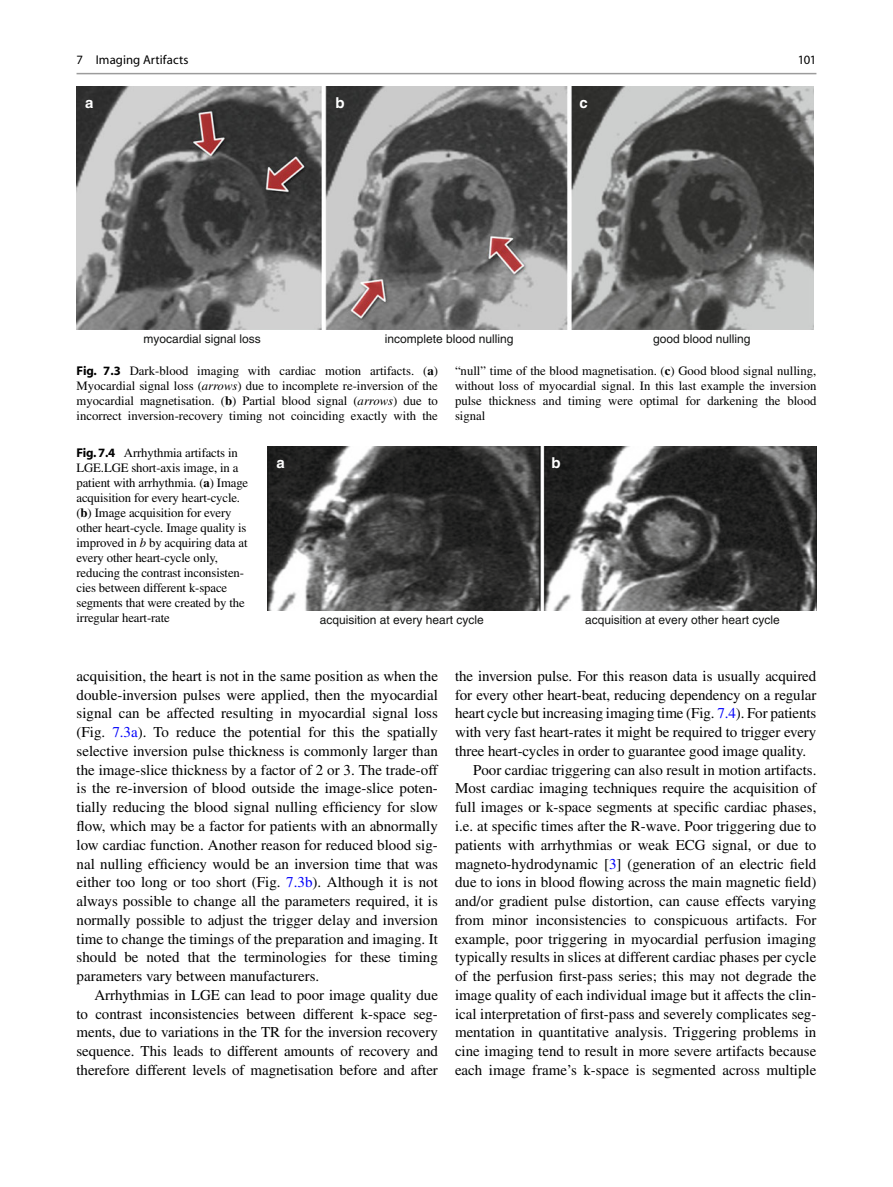
<style>
.page{position:relative;width:893px;height:1187px;background:#fff}
.page>*{position:absolute;margin:0;border:0;box-sizing:border-box;transform-origin:0 0}
.t1{font:15px/18.8px "Csdcgj Fjlhfb Times";color:#000;text-align:justify}
.t2{font:700 15px "Wtxsjr Pmgpgh Helvetica";color:#fff}
.t3{font:12.75px/15px "Csdcgj Fjlhfb Times";letter-spacing:-.01em;color:#000;text-align:justify}
.t4{font:12.75px "Mcdvtk Qywsjx Myriad";letter-spacing:.005em;color:#000}
.t5{font:12px "Nxkjfj Fsfbpr Helvetica";color:#131413}
.s1{font-family:"Gvhpqn Sbvpxk Myriad";font-weight:700}
.s2{font-family:"Dglxcq Pxqmjw Times";font-weight:700}
.s3{font-family:"Cffhjf Kyqbhw Times";font-style:italic}
.s4{color:#0000fa}
</style>
<div class="page">
<img style="left:77px;top:87px;width:736px;height:242px">
<img style="left:268px;top:447px;width:548px;height:163px">
<hr style="left:77px;top:73px;width:739px;height:1px;background:#9c9c9c">
<p class="t4" style="left:77px;top:55px;width:114px">7 Imaging Artifacts</p>
<p class="t2" style="left:85px;top:97px;width:10px">a</p>
<p class="t2" style="left:336px;top:97px;width:11px">b</p>
<p class="t2" style="left:579px;top:97px;width:10px">c</p>
<p class="t4" style="left:798px;top:55px;width:20px">101</p>
<p class="t5" style="left:385px;top:335px;width:130px">incomplete blood nulling</p>
<p class="t5" style="left:653px;top:335px;width:99px">good blood nulling</p>
<p class="t3" style="left:77px;top:364px;width:363px"><span class="s1">Fig. 7.3</span> Dark-blood imaging with cardiac motion artifacts. ( <span class="s2">a</span> )<br>Myocardial signal loss ( <span class="s3">arrows</span> ) due to incomplete re-inversion of the myocardial magnetisation. ( <span class="s2">b</span> ) Partial blood signal ( <span class="s3">arrows</span> ) due to incorrect inversion-recovery timing not coinciding exactly with the</p>
<p class="t3" style="left:455px;top:364px;width:363px">“null” time of the blood magnetisation. ( <span class="s2">c</span> ) Good blood signal nulling, without loss of myocardial signal. In this last example the inversion pulse thickness and timing were optimal for darkening the blood signal</p>
<p class="t5" style="left:143px;top:335px;width:119px">myocardial signal loss</p>
<p class="t3" style="left:77px;top:446px;width:173px;text-align:left"><span class="s1">Fig. 7.4</span> Arrhythmia artifacts in<br>LGE.LGE short-axis image, in a patient with arrhythmia. ( <span class="s2">a</span> ) Image acquisition for every heart-cycle.<br>( <span class="s2">b</span> ) Image acquisition for every other heart-cycle. Image quality is improved in <span class="s3">b</span> by acquiring data at every other heart-cycle only, reducing the contrast inconsisten&shy;cies between different k-space segments that were created by the irregular heart-rate</p>
<p class="t2" style="left:276px;top:457px;width:10px">a</p>
<p class="t2" style="left:551px;top:457px;width:11px">b</p>
<p class="t5" style="left:320px;top:615px;width:166px">acquisition at every heart cycle</p>
<p class="t5" style="left:585px;top:615px;width:196px">acquisition at every other heart cycle</p>
<p class="t1" style="left:77px;top:668px;width:363px">acquisition, the heart is not in the same position as when the double-inversion pulses were applied, then the myocardial signal can be affected resulting in myocardial signal loss (Fig. <span class="s4">7.3a</span> ). To reduce the potential for this the spatially selective inversion pulse thickness is commonly larger than the image-slice thickness by a factor of 2 or 3. The trade-off is the re-inversion of blood outside the image-slice poten&shy;tially reducing the blood signal nulling efficiency for slow flow, which may be a factor for patients with an abnormally low cardiac function. Another reason for reduced blood sig&shy;nal nulling efficiency would be an inversion time that was either too long or too short (Fig. <span class="s4">7.3b</span> ). Although it is not always possible to change all the parameters required, it is normally possible to adjust the trigger delay and inversion time to change the timings of the preparation and imaging. It should be noted that the terminologies for these timing parameters vary between manufacturers.</p>
<p class="t1" style="left:77px;top:986px;width:363px;text-indent:18px">Arrhythmias in LGE can lead to poor image quality due to contrast inconsistencies between different k-space seg&shy;ments, due to variations in the TR for the inversion recovery sequence. This leads to different amounts of recovery and therefore different levels of magnetisation before and after</p>
<p class="t1" style="left:455px;top:668px;width:363px">the inversion pulse. For this reason data is usually acquired</p>
<p class="t1" style="left:455px;top:686px;width:363px">for every other heart-beat, reducing dependency on a regular</p>
<p class="t1" style="left:455px;top:705px;width:363px">heart cycle but increasing imaging time (Fig. <span class="s4">7.4</span> ). For patients</p>
<p class="t1" style="left:455px;top:724px;width:363px">with very fast heart-rates it might be required to trigger every</p>
<p class="t1" style="left:455px;top:743px;width:353px">three heart-cycles in order to guarantee good image quality.</p>
<p class="t1" style="left:473px;top:761px;width:345px">Poor cardiac triggering can also result in motion artifacts.</p>
<p class="t1" style="left:455px;top:780px;width:363px">Most cardiac imaging techniques require the acquisition of</p>
<p class="t1" style="left:455px;top:799px;width:363px">full images or k-space segments at specific cardiac phases,</p>
<p class="t1" style="left:455px;top:818px;width:363px">i.e. at specific times after the R-wave. Poor triggering due to</p>
<p class="t1" style="left:455px;top:836px;width:363px">patients with arrhythmias or weak ECG signal, or due to</p>
<p class="t1" style="left:455px;top:855px;width:363px">magneto-hydrodynamic [ <span class="s4">3</span> ] (generation of an electric field</p>
<p class="t1" style="left:455px;top:874px;width:363px">due to ions in blood flowing across the main magnetic field)</p>
<p class="t1" style="left:455px;top:893px;width:363px">and/or gradient pulse distortion, can cause effects varying</p>
<p class="t1" style="left:455px;top:911px;width:363px">from minor inconsistencies to conspicuous artifacts. For</p>
<p class="t1" style="left:455px;top:930px;width:363px">example, poor triggering in myocardial perfusion imaging</p>
<p class="t1" style="left:455px;top:949px;width:363px">typically results in slices at different cardiac phases per cycle</p>
<p class="t1" style="left:455px;top:968px;width:363px">of the perfusion first-pass series; this may not degrade the</p>
<p class="t1" style="left:455px;top:986px;width:363px">image quality of each individual image but it affects the clin-</p>
<p class="t1" style="left:455px;top:1005px;width:363px">ical interpretation of first-pass and severely complicates seg-</p>
<p class="t1" style="left:455px;top:1024px;width:363px">mentation in quantitative analysis. Triggering problems in</p>
<p class="t1" style="left:455px;top:1043px;width:363px">cine imaging tend to result in more severe artifacts because</p>
<p class="t1" style="left:455px;top:1061px;width:363px">each image frame’s k-space is segmented across multiple</p>
</div>
